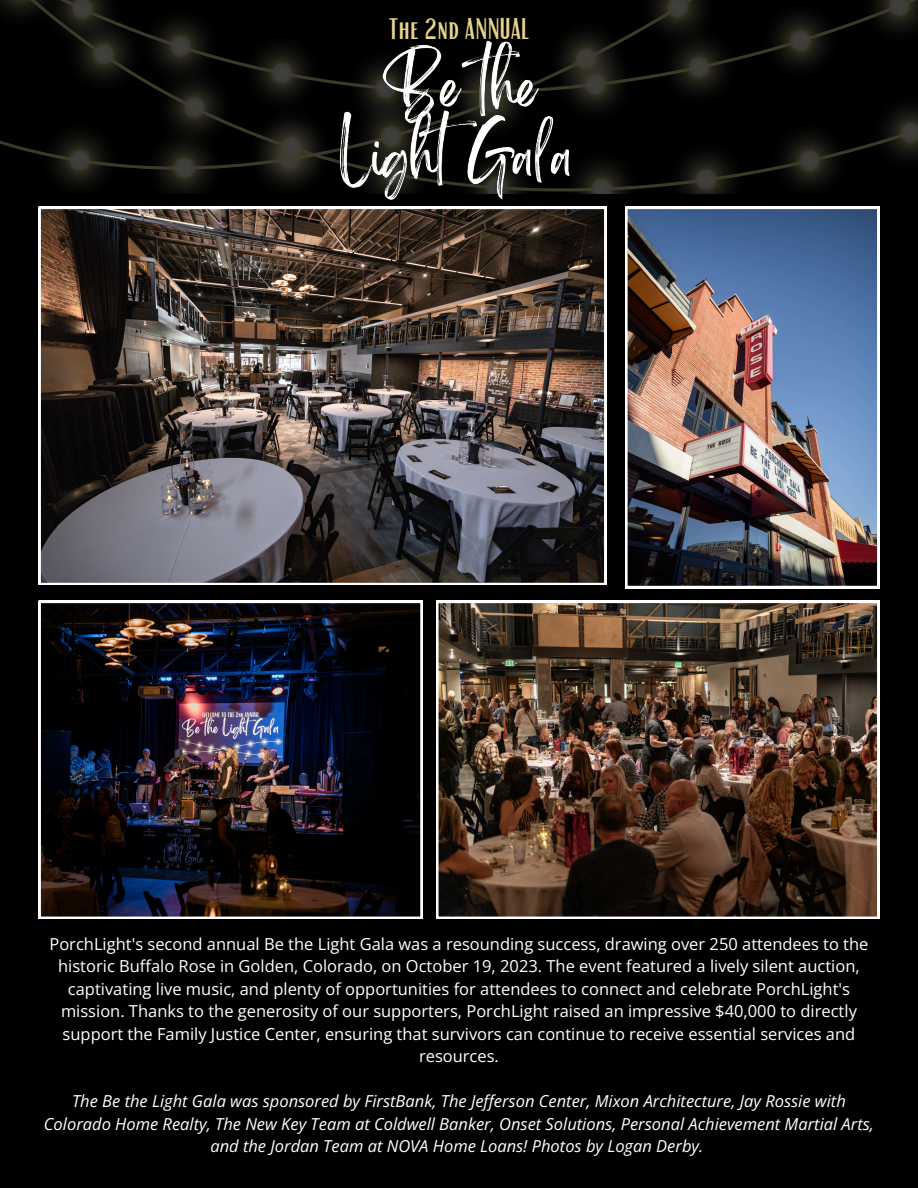
<style>
.page{position:relative;width:918px;height:1188px;background:#000}
.page>*{position:absolute;margin:0;border:0;box-sizing:border-box;transform-origin:0 0}
.t1{font:28.8px "Bright";color:#e6d48a}
.t2{font:16.5px/22.5px "Open Sans";color:#fff;text-align:center}
.t3{font:italic 16.5px/22.5px "Open Sans";color:#fff;text-align:center}
</style>
<div class="page">
<img style="left:625px;top:207px;width:254px;height:381px">
<img style="left:39px;top:207px;width:567px;height:378px">
<img style="left:39px;top:601px;width:383px;height:318px">
<img style="left:436px;top:601px;width:443px;height:318px">
<img style="left:0;top:0;width:918px;height:194px">
<img style="left:327px;top:23px;width:266px;height:197px">
<p class="t1" style="left:388px;top:10px;width:143px">The 2nd ANNUAL</p>
<p class="t2" style="left:49px;top:932px;width:821px">PorchLight's second annual Be the Light Gala was a resounding success, drawing over 250 attendees to the historic Buffalo Rose in Golden, Colorado, on October 19, 2023. The event featured a lively silent auction, captivating live music, and plenty of opportunities for attendees to connect and celebrate PorchLight's mission. Thanks to the generosity of our supporters, PorchLight raised an impressive $40,000 to directly support the Family Justice Center, ensuring that survivors can continue to receive essential services and resources.</p>
<p class="t3" style="left:44px;top:1090px;width:832px">The Be the Light Gala was sponsored by FirstBank, The Jefferson Center, Mixon Architecture, Jay Rossie with<br>Colorado Home Realty, The New Key Team at Coldwell Banker, Onset Solutions, Personal Achievement Martial Arts, and the Jordan Team at NOVA Home Loans! Photos by Logan Derby.</p>
</div>
